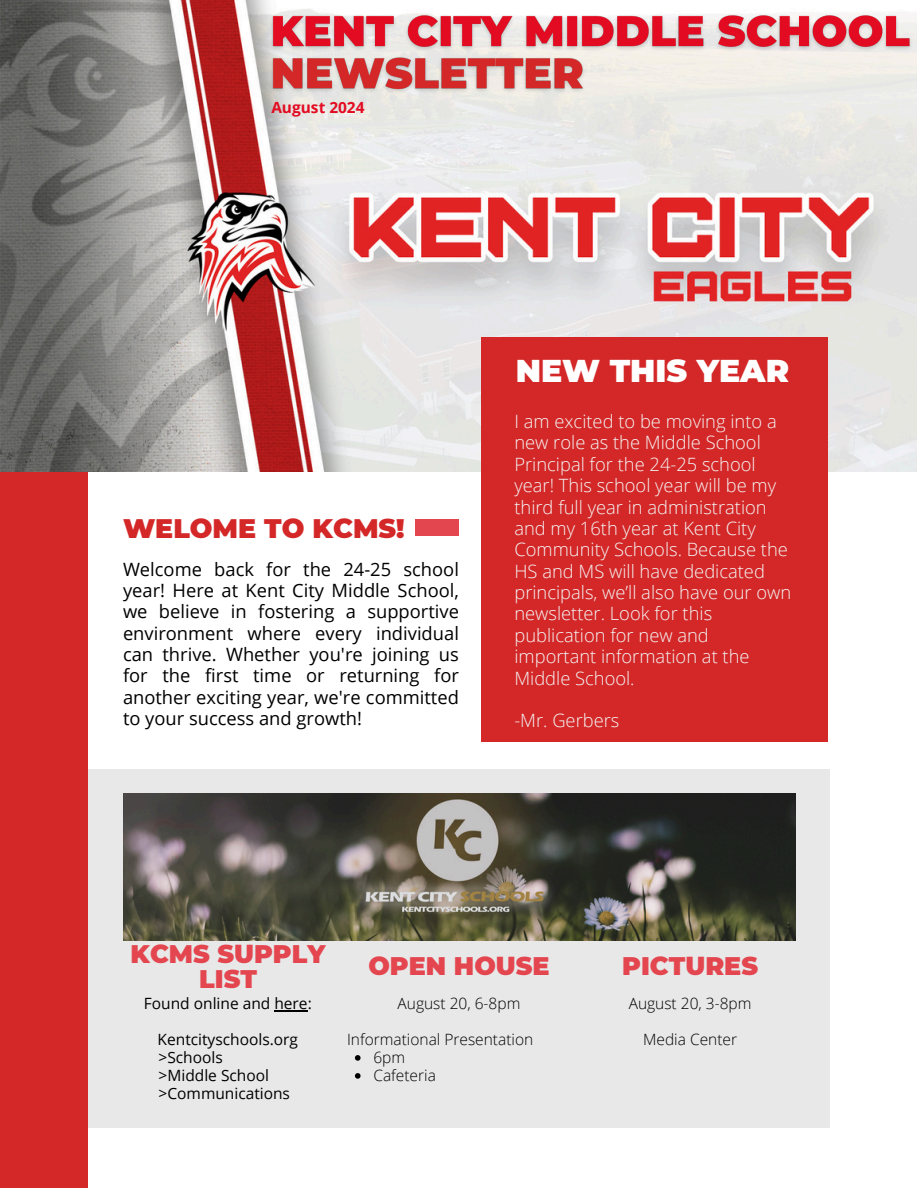
<style>
.page{position:relative;width:918px;height:1188px;background:#fff}
.page>*{position:absolute;margin:0;border:0;box-sizing:border-box;transform-origin:0 0}
.t1{font:900 31.5px "Montserrat";color:#fff}
.t2{font:900 26.85px "Montserrat";color:#d42828}
.t3{font:900 25.35px/24.8px "Montserrat";color:#e44650;text-align:center}
.t4{font:300 18.3px/21.3px "Open Sans";color:#f5f5f5}
.t5{font:18.3px/21.3px "Open Sans";color:#000;text-align:justify}
.t6{font:300 15.45px "Open Sans";color:#000}
.t7{font:15.45px "Open Sans";color:#000}
.t8{font:700 15.45px "Open Sans";color:#e30b21}
</style>
<div class="page">
<div style="left:0;top:0;width:88px;height:1188px;background:#d42828"></div>
<img style="left:0;top:0;width:917px;height:471px">
<div style="left:481px;top:337px;width:347px;height:405px;background:#d42828"></div>
<div style="left:88px;top:770px;width:742px;height:358px;background:#e8e8e8"></div>
<img style="left:123px;top:794px;width:673px;height:146px">
<div style="left:415px;top:519px;width:44px;height:17px;background:#e44650"></div>
<img style="left:267px;top:5px;width:649px;height:94px">
<hr style="left:274px;top:1010px;width:34px;height:1px;background:#000">
<svg style="left:355px;top:1055px;width:6px;height:6px"></svg>
<svg style="left:355px;top:1073px;width:6px;height:6px"></svg>
<p class="t8" style="left:271px;top:96px;width:95px">August 2024</p>
<p class="t2" style="left:123px;top:512px;width:283px">WELOME TO KCMS!</p>
<p class="t5" style="left:123px;top:558px;width:337px">Welcome back for the 24-25 school year! Here at Kent City Middle School, we believe in fostering a supportive environment where every individual can thrive. Whether you're joining us for the first time or returning for another exciting year, we're committed to your success and growth!</p>
<h5 class="t1" style="left:516px;top:352px;width:275px">NEW THIS YEAR</h5>
<p class="t4" style="left:514px;top:410px;width:278px">I am excited to be moving into a new role as the Middle School<br>Principal for the 24-25 school year! This school year will be my third full year in administration and my 16th year at Kent City<br>Community Schools. Because the<br>HS and MS will have dedicated principals, we’ll also have our own newsletter. Look for this publication for new and important information at the<br>Middle School.</p>
<p class="t4" style="left:514px;top:710px;width:107px">-Mr. Gerbers</p>
<p class="t3" style="left:131px;top:942px;width:196px">KCMS SUPPLY<br>LIST</p>
<p class="t3" style="left:622px;top:953px;width:137px">PICTURES</p>
<h2 class="t3" style="left:368px;top:953px;width:183px">OPEN HOUSE</h2>
<h4 class="t7" style="left:144px;top:992px;width:169px">Found online and here:</h4>
<h4 class="t7" style="left:158px;top:1028px;width:142px">Kentcityschools.org</h4>
<h3 class="t7" style="left:159px;top:1046px;width:66px">&gt;Schools</h3>
<h4 class="t7" style="left:159px;top:1064px;width:112px">&gt;Middle School</h4>
<h3 class="t7" style="left:159px;top:1082px;width:133px">&gt;Communications</h3>
<h3 class="t6" style="left:398px;top:992px;width:124px">August 20, 6-8pm</h3>
<h3 class="t6" style="left:347px;top:1028px;width:188px">Informational Presentation</h3>
<p class="t6" style="left:373px;top:1046px;width:33px">6pm</p>
<p class="t6" style="left:373px;top:1064px;width:64px">Cafeteria</p>
<p class="t6" style="left:629px;top:992px;width:124px">August 20, 3-8pm</p>
<p class="t6" style="left:643px;top:1028px;width:95px">Media Center</p>
</div>
